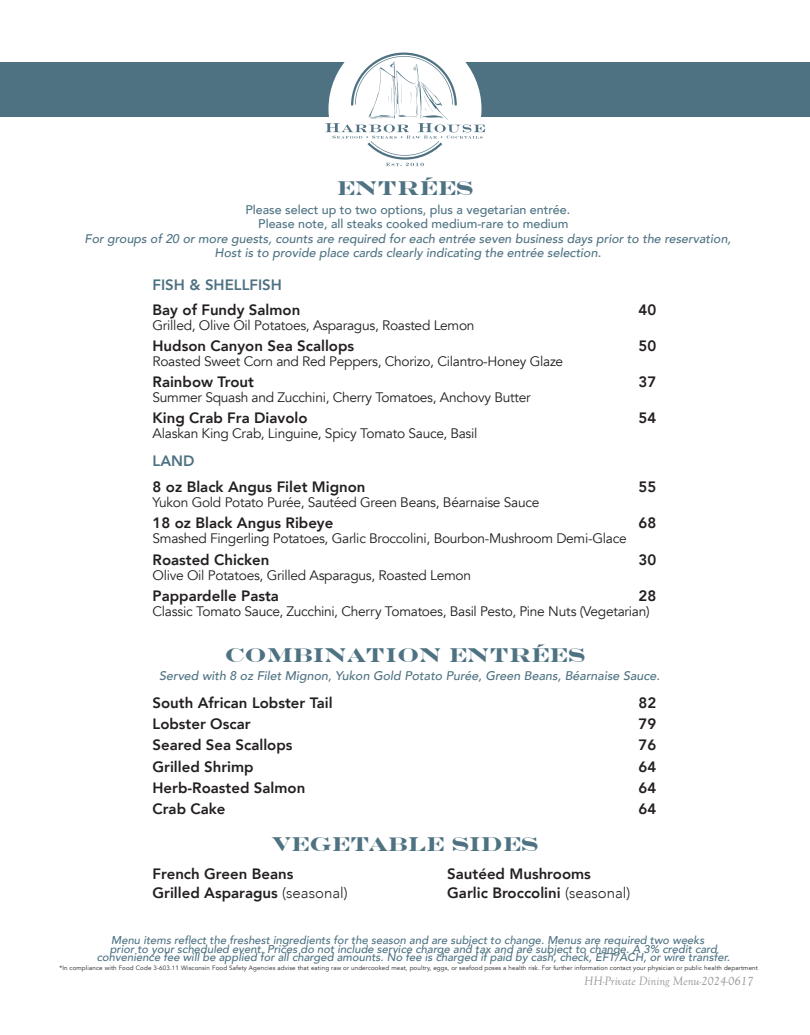
<style>
.page{position:relative;width:810px;height:1035px;background:#fff}
.page>*{position:absolute;margin:0;border:0;box-sizing:border-box;transform-origin:0 0}
.t1{font:700 20px "Engravers";color:#4e7282}
.t2{font:800 15px "Avenir";color:#231f20}
.t3{font:800 15px "Avenir";color:#4e7282}
.t4{font:13.75px "Avenir";letter-spacing:-.02em;color:#231f20}
.t5{font:500 12.5px/13.8px "Avenir";color:#4e7282;text-align:right}
.t6{font:italic 12.5px "Goudy Old Sty";color:#939598}
.t7{font:500 11.25px "Avenir";color:#4e7282}
.t8{font:6.25px "Avenir";letter-spacing:.02em;color:#231f20}
.s1{font-weight:300}
</style>
<div class="page">
<div style="left:0;top:62px;width:810px;height:77px;background:#4e7282"></div>
<div style="left:0;top:118px;width:810px;height:26px;background:#fff"></div>
<svg style="left:325px;top:53px;width:160px;height:113px"></svg>
<p class="t1" style="left:337px;top:176px;width:138px">ENTRÉES</p>
<p class="t5" style="left:245px;top:202px;width:326px">Please select up to two options, plus a vegetarian entrée.<br>Please note, all steaks cooked medium-rare to medium</p>
<p class="t5" style="left:85px;top:231px;width:651px">Forgroups of20 ormore guests,counts are required foreach entrée seven business days priorto the reservation,</p>
<p class="t5" style="left:214px;top:245px;width:391px">Hostis to provide place cards clearly indicating the entrée selection.</p>
<p class="t3" style="left:153px;top:273px;width:131px">FISH &amp; SHELLFISH</p>
<p class="t2" style="left:153px;top:298px;width:149px">Bay of Fundy Salmon</p>
<p class="t2" style="left:639px;top:298px;width:19px">40</p>
<p class="t4" style="left:153px;top:317px;width:324px">Grilled, Olive Oil Potatoes, Asparagus, Roasted Lemon</p>
<p class="t2" style="left:153px;top:334px;width:203px">Hudson Canyon Sea Scallops</p>
<p class="t2" style="left:639px;top:334px;width:19px">50</p>
<p class="t4" style="left:153px;top:353px;width:412px">Roasted Sweet Corn and Red Peppers, Chorizo, Cilantro-Honey Glaze</p>
<p class="t2" style="left:153px;top:370px;width:103px">Rainbow Trout</p>
<p class="t2" style="left:639px;top:370px;width:19px">37</p>
<p class="t4" style="left:153px;top:389px;width:380px">Summer Squash and Zucchini, Cherry Tomatoes, Anchovy Butter</p>
<p class="t2" style="left:153px;top:406px;width:156px">King Crab Fra Diavolo</p>
<p class="t2" style="left:639px;top:406px;width:19px">54</p>
<p class="t4" style="left:153px;top:425px;width:326px">Alaskan King Crab, Linguine, Spicy Tomato Sauce, Basil</p>
<p class="t3" style="left:153px;top:449px;width:43px">LAND</p>
<p class="t2" style="left:153px;top:475px;width:215px">8 oz Black Angus Filet Mignon</p>
<p class="t2" style="left:639px;top:475px;width:19px">55</p>
<p class="t4" style="left:153px;top:494px;width:388px">Yukon Gold Potato Purée, Sautéed Green Beans, Béarnaise Sauce</p>
<p class="t2" style="left:153px;top:511px;width:182px">18 oz Black Angus Ribeye</p>
<p class="t2" style="left:639px;top:511px;width:19px">68</p>
<p class="t4" style="left:153px;top:530px;width:476px">Smashed Fingerling Potatoes, Garlic Broccolini, Bourbon-Mushroom Demi-Glace</p>
<p class="t2" style="left:153px;top:548px;width:118px">Roasted Chicken</p>
<p class="t2" style="left:639px;top:548px;width:19px">30</p>
<p class="t4" style="left:153px;top:567px;width:320px">Olive Oil Potatoes, Grilled Asparagus, Roasted Lemon</p>
<p class="t2" style="left:153px;top:584px;width:128px">Pappardelle Pasta</p>
<p class="t2" style="left:639px;top:584px;width:19px">28</p>
<p class="t4" style="left:153px;top:603px;width:499px">Classic Tomato Sauce, Zucchini, Cherry Tomatoes, Basil Pesto, Pine Nuts (Vegetarian)</p>
<p class="t1" style="left:225px;top:643px;width:362px">COMBINATION ENTRÉES</p>
<p class="t5" style="left:159px;top:668px;width:505px">Served with 8 oz FiletMignon,Yukon Gold Potato Purée,Green Beans,Béarnaise Sauce.</p>
<p class="t2" style="left:153px;top:691px;width:182px">South African Lobster Tail</p>
<p class="t2" style="left:639px;top:691px;width:19px">82</p>
<p class="t2" style="left:153px;top:712px;width:100px">Lobster Oscar</p>
<p class="t2" style="left:639px;top:712px;width:19px">79</p>
<p class="t2" style="left:153px;top:733px;width:142px">Seared Sea Scallops</p>
<p class="t2" style="left:639px;top:733px;width:19px">76</p>
<p class="t2" style="left:153px;top:755px;width:103px">Grilled Shrimp</p>
<p class="t2" style="left:639px;top:755px;width:19px">64</p>
<p class="t2" style="left:153px;top:776px;width:154px">Herb-Roasted Salmon</p>
<p class="t2" style="left:639px;top:776px;width:19px">64</p>
<p class="t2" style="left:153px;top:797px;width:75px">Crab Cake</p>
<p class="t2" style="left:639px;top:797px;width:19px">64</p>
<p class="t1" style="left:272px;top:833px;width:268px">VEGETABLE SIDES</p>
<p class="t2" style="left:153px;top:862px;width:142px">French Green Beans</p>
<p class="t2" style="left:153px;top:881px;width:197px">Grilled Asparagus <span class="s1">(seasonal)</span></p>
<p class="t2" style="left:447px;top:862px;width:145px">Sautéed Mushrooms</p>
<p class="t2" style="left:447px;top:881px;width:185px">Garlic Broccolini <span class="s1">(seasonal)</span></p>
<p class="t7" style="left:111px;top:930px;width:597px">Menu items reflectthe freshestingredients forthe season and are subjectto change.Menus are required two weeks</p>
<p class="t7" style="left:110px;top:939px;width:611px">priorto yourscheduled event.Prices do notinclude service charge and tax and are subjectto change.A 3% creditcard</p>
<p class="t7" style="left:97px;top:948px;width:637px">convenience fee willbe applied forallcharged amounts.No fee is charged ifpaid by cash,check,EFT/ACH,orwire transfer.</p>
<p class="t8" style="left:59px;top:964px;width:700px">*In compliance with Food Code 3-603.11 Wisconsin Food Safety Agencies advise that eating raw or undercooked meat, poultry, eggs, or seafood poses a health risk. For further information contact your physician or public health department</p>
<p class="t6" style="left:584px;top:974px;width:171px">HH-Private Dining Menu-2024-0617</p>
</div>
